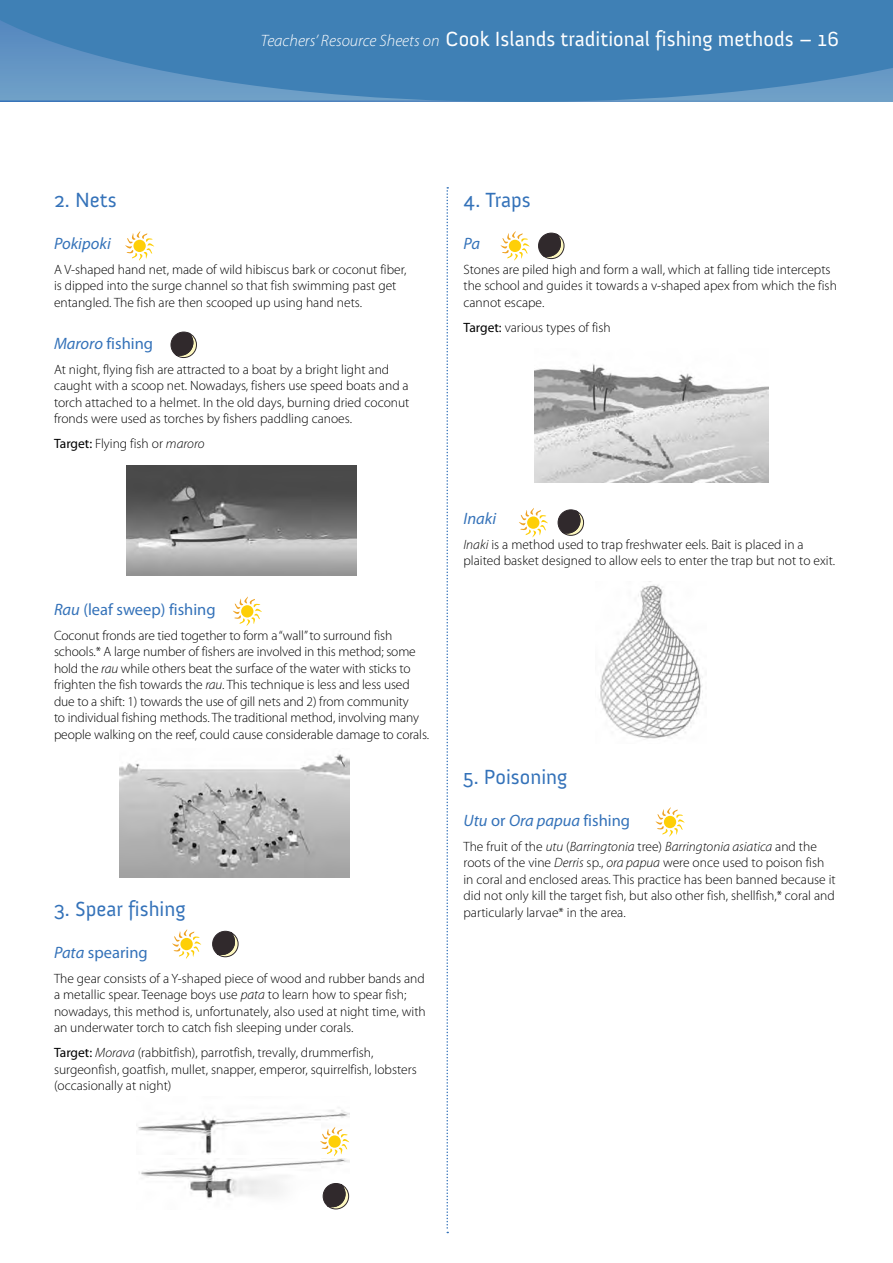
<style>
.page{position:relative;width:893px;height:1263px;background:#fff}
.page>*{position:absolute;margin:0;border:0;box-sizing:border-box;transform-origin:0 0}
.t1{font:21px "Anivers";color:#fff}
.t2{font:21px "Anivers";color:#3472b9}
.t3{font:16.5px "Myriad Pro";color:#3472b9}
.t4{font:italic 16.5px "Myriad Pro";color:#3472b9}
.t5{font:300 13.5px/16.5px "Myriad Pro";color:#000}
.s1{font-family:"Myriad Pro";font-weight:300;font-style:italic;font-size:16.5px}
.s2{font-style:italic}
.s3{font-weight:400}
.s4{font-style:normal}
</style>
<div class="page">
<svg style="left:446px;top:187px;width:2px;height:1046px"></svg>
<svg style="left:233px;top:596px;width:29px;height:30px"></svg>
<svg style="left:125px;top:231px;width:29px;height:30px"></svg>
<svg style="left:172px;top:929px;width:29px;height:30px"></svg>
<svg style="left:500px;top:231px;width:30px;height:30px"></svg>
<svg style="left:519px;top:508px;width:29px;height:29px"></svg>
<svg style="left:538px;top:233px;width:26px;height:26px"></svg>
<svg style="left:655px;top:807px;width:30px;height:30px"></svg>
<svg style="left:213px;top:931px;width:25px;height:26px"></svg>
<svg style="left:171px;top:332px;width:25px;height:26px"></svg>
<img style="left:120px;top:754px;width:229px;height:123px">
<img style="left:138px;top:1107px;width:211px;height:47px">
<img style="left:139px;top:1158px;width:210px;height:41px">
<svg style="left:320px;top:1127px;width:29px;height:29px"></svg>
<svg style="left:323px;top:1183px;width:26px;height:26px"></svg>
<svg style="left:558px;top:510px;width:26px;height:25px"></svg>
<img style="left:534px;top:364px;width:234px;height:119px">
<img style="left:599px;top:581px;width:104px;height:158px">
<svg style="left:0;top:0;width:893px;height:102px;background:#4684b7"></svg>
<img style="left:127px;top:465px;width:230px;height:110px">
<h1 class="t1" style="left:261px;top:27px;width:580px"><span class="s1">Teachers’ Resource Sheets on</span> Cook Islands traditional fishing methods – 16</h1>
<h1 class="t2" style="left:54px;top:189px;width:64px">2. Nets</h1>
<p class="t4" style="left:54px;top:233px;width:58px">Pokipoki</p>
<p class="t5" style="left:54px;top:261px;width:354px">A V-shaped hand net, made of wild hibiscus bark or coconut fiber, is dipped into the surge channel so that fish swimming past get entangled. The fish are then scooped up using hand nets.</p>
<p class="t3" style="left:54px;top:333px;width:101px"><span class="s2">Maroro</span> fishing</p>
<p class="t5" style="left:54px;top:361px;width:357px">At night, flying fish are attracted to a boat by a bright light and caught with a scoop net. Nowadays, fishers use speed boats and a torch attached to a helmet. In the old days, burning dried coconut fronds were used as torches by fishers paddling canoes.</p>
<p class="t5" style="left:54px;top:435px;width:152px"><span class="s3">Target:</span> Flying fish or <span class="s2">maroro</span></p>
<p class="t3" style="left:54px;top:599px;width:163px"><span class="s2">Rau</span> (leaf sweep) fishing</p>
<p class="t5" style="left:54px;top:627px;width:377px">Coconut fronds are tied together to form a “wall” to surround fish schools.* A large number of fishers are involved in this method; some hold the <span class="s2">rau</span> while others beat the surface of the water with sticks to frighten the fish towards the <span class="s2">rau</span>. This technique is less and less used due to a shift: 1) towards the use of gill nets and 2) from community<br>to individual fishing methods. The traditional method, involving many people walking on the reef, could cause considerable damage to corals.</p>
<h1 class="t2" style="left:54px;top:897px;width:133px">3. Spear fishing</h1>
<p class="t3" style="left:54px;top:942px;width:95px"><span class="s2">Pata</span> spearing</p>
<p class="t5" style="left:54px;top:970px;width:373px">The gear consists of a Y-shaped piece of wood and rubber bands and a metallic spear. Teenage boys use <span class="s2">pata</span> to learn how to spear fish; nowadays, this method is, unfortunately, also used at night time, with an underwater torch to catch fish sleeping under corals.</p>
<p class="t5" style="left:54px;top:1044px;width:364px"><span class="s3">Target:</span> <span class="s2">Morava</span> (rabbitfish), parrotfish, trevally, drummerfish, surgeonfish, goatfish, mullet, snapper, emperor, squirrelfish, lobsters (occasionally at night)</p>
<h1 class="t2" style="left:463px;top:189px;width:69px">4. Traps</h1>
<p class="t4" style="left:463px;top:233px;width:18px">Pa</p>
<p class="t5" style="left:463px;top:261px;width:375px">Stones are piled high and form a wall, which at falling tide intercepts the school and guides it towards a v-shaped apex from which the fish cannot escape.</p>
<p class="t5" style="left:463px;top:319px;width:149px"><span class="s3">Target:</span> various types of fish</p>
<p class="t4" style="left:463px;top:508px;width:34px">Inaki</p>
<p class="t5" style="left:463px;top:536px;width:373px"><span class="s2">Inaki</span> is a method used to trap freshwater eels. Bait is placed in a plaited basket designed to allow eels to enter the trap but not to exit.</p>
<h1 class="t2" style="left:463px;top:765px;width:105px">5. Poisoning</h1>
<p class="t4" style="left:463px;top:810px;width:168px">Utu <span class="s4">or</span> Ora papua <span class="s4">fishing</span></p>
<p class="t5" style="left:463px;top:838px;width:374px">The fruit of the <span class="s2">utu</span> (<span class="s2">Barringtonia</span> tree) <span class="s2">Barringtonia asiatica</span> and the roots of the vine <span class="s2">Derris</span> sp., <span class="s2">ora papua</span> were once used to poison fish in coral and enclosed areas. This practice has been banned because it did not only kill the target fish, but also other fish, shellfish,* coral and particularly larvae* in the area.</p>
</div>
